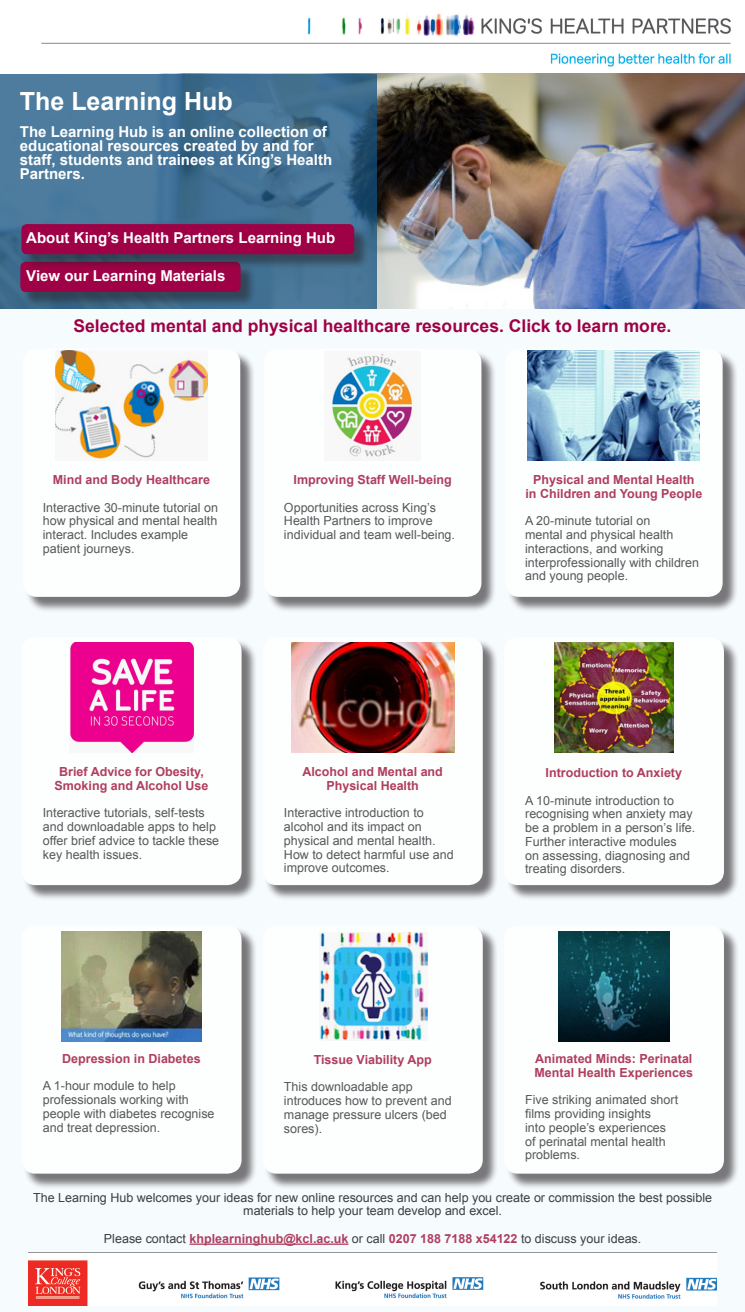
<style>
.page{position:relative;width:745px;height:1312px;background:#fff}
.page>*{position:absolute;margin:0;border:0;box-sizing:border-box;transform-origin:0 0}
.t1{font:700 25px "Arial";color:#fff}
.t2{font:700 17.5px "Arial";color:#9e0145}
.t3{font:700 15px/13.8px "Arial";color:#fff}
.t4{font:12.5px/13.8px "Arial";color:#57585a}
.t5{font:700 12.5px/13.8px "Arial";color:#af3e5f;text-align:center}
.t6{font:12.5px/13.8px "Arial";color:#3e3e3f;text-align:center}
.s1{font-weight:400;color:#3e3e3f}
</style>
<div class="page">
<img style="left:376px;top:74px;width:368px;height:234px">
<img style="left:41px;top:13px;width:690px;height:54px">
<svg style="left:0;top:74px;width:376px;height:234px;background:#447395"></svg>
<div style="left:266px;top:350px;width:230px;height:262px;background:#231f20;opacity:.75"></div>
<div style="left:264px;top:348px;width:217px;height:248px;background:#fff;border-radius:14px"></div>
<div style="left:506px;top:350px;width:231px;height:262px;background:#231f20;opacity:.75"></div>
<div style="left:504px;top:348px;width:218px;height:248px;background:#fff;border-radius:14px"></div>
<div style="left:25px;top:350px;width:230px;height:262px;background:#231f20;opacity:.75"></div>
<div style="left:23px;top:348px;width:217px;height:248px;background:#fff;border-radius:14px"></div>
<div style="left:23px;top:638px;width:234px;height:262px;background:#231f20;opacity:.75"></div>
<div style="left:21px;top:636px;width:220px;height:248px;background:#fff;border-radius:14px"></div>
<div style="left:264px;top:638px;width:234px;height:262px;background:#231f20;opacity:.75"></div>
<div style="left:262px;top:636px;width:220px;height:248px;background:#fff;border-radius:14px"></div>
<div style="left:505px;top:638px;width:234px;height:262px;background:#231f20;opacity:.75"></div>
<div style="left:503px;top:636px;width:220px;height:248px;background:#fff;border-radius:14px"></div>
<div style="left:23px;top:927px;width:234px;height:262px;background:#231f20;opacity:.75"></div>
<div style="left:21px;top:925px;width:220px;height:248px;background:#fff;border-radius:14px"></div>
<div style="left:264px;top:927px;width:234px;height:262px;background:#231f20;opacity:.75"></div>
<div style="left:262px;top:925px;width:220px;height:248px;background:#fff;border-radius:14px"></div>
<div style="left:505px;top:927px;width:234px;height:262px;background:#231f20;opacity:.75"></div>
<div style="left:503px;top:925px;width:220px;height:248px;background:#fff;border-radius:14px"></div>
<div style="left:22px;top:264px;width:234px;height:43px;background:#231f20;opacity:.5"></div>
<div style="left:20px;top:262px;width:220px;height:30px;background:#9e0145;border-radius:5px"></div>
<div style="left:23px;top:226px;width:346px;height:44px;background:#231f20;opacity:.5"></div>
<div style="left:21px;top:224px;width:333px;height:30px;background:#9e0145;border-radius:5px"></div>
<img style="left:28px;top:1252px;width:688px;height:53px">
<img style="left:70px;top:642px;width:123px;height:110px">
<img style="left:55px;top:351px;width:152px;height:108px">
<img style="left:330px;top:354px;width:85px;height:103px">
<img style="left:527px;top:351px;width:172px;height:109px">
<img style="left:291px;top:642px;width:163px;height:110px">
<img style="left:554px;top:642px;width:119px;height:110px">
<img style="left:62px;top:931px;width:139px;height:109px">
<img style="left:319px;top:932px;width:108px;height:108px">
<img style="left:558px;top:931px;width:111px;height:109px">
<hr style="left:189px;top:1243px;width:159px;height:1px;background:#af3e5f">
<p class="t1" style="left:20px;top:84px;width:214px">The Learning Hub</p>
<p class="t3" style="left:20px;top:126px;width:313px">The Learning Hub is an online collection of educational resources created by and for staff, students and trainees at King’s Health Partners.</p>
<p class="t3" style="left:26px;top:231px;width:310px">About King’s Health Partners Learning Hub</p>
<p class="t3" style="left:26px;top:269px;width:200px">View our Learning Materials</p>
<p class="t2" style="left:73px;top:314px;width:599px">Selected mental and physical healthcare resources. Click to learn more.</p>
<p class="t5" style="left:53px;top:473px;width:158px">Mind and Body Healthcare</p>
<p class="t4" style="left:43px;top:500px;width:177px">Interactive 30-minute tutorial on how physical and mental health interact. Includes example patient journeys.</p>
<p class="t5" style="left:293px;top:473px;width:160px">Improving Staff Well-being</p>
<p class="t4" style="left:284px;top:500px;width:172px">Opportunities across King’s<br>Health Partners to improve individual and team well-being.</p>
<p class="t5" style="left:533px;top:473px;width:163px">Physical and Mental Health</p>
<p class="t5" style="left:525px;top:487px;width:178px">in Children and Young People</p>
<p class="t4" style="left:525px;top:514px;width:175px">A 20-minute tutorial on<br>mental and physical health interactions, and working interprofessionally with children and young people.</p>
<p class="t5" style="left:54px;top:765px;width:155px">Brief Advice for Obesity,<br>Smoking and Alcohol Use</p>
<p class="t4" style="left:43px;top:806px;width:178px">Interactive tutorials, self-tests and downloadable apps to help offer brief advice to tackle these key health issues.</p>
<p class="t5" style="left:302px;top:765px;width:142px">Alcohol and Mental and<br>Physical Health</p>
<p class="t4" style="left:284px;top:806px;width:171px">Interactive introduction to alcohol and its impact on physical and mental health.<br>How to detect harmful use and improve outcomes.</p>
<p class="t5" style="left:62px;top:1051px;width:140px">Depression in Diabetes</p>
<p class="t4" style="left:43px;top:1079px;width:173px">A 1-hour module to help professionals working with people with diabetes recognise and treat depression.</p>
<p class="t5" style="left:313px;top:1052px;width:119px">Tissue Viability App</p>
<p class="t4" style="left:284px;top:1079px;width:169px">This downloadable app introduces how to prevent and manage pressure ulcers (bed sores).</p>
<p class="t5" style="left:545px;top:766px;width:138px">Introduction to Anxiety</p>
<p class="t4" style="left:525px;top:793px;width:172px">A 10-minute introduction to recognising when anxiety may be a problem in a person’s life.</p>
<p class="t4" style="left:525px;top:834px;width:166px">Further interactive modules on assessing, diagnosing and treating disorders.</p>
<p class="t5" style="left:534px;top:1051px;width:160px;text-align:left">Animated Minds: Perinatal<br>Mental Health Experiences</p>
<p class="t4" style="left:525px;top:1092px;width:154px">Five striking animated short films providing insights<br>into people’s experiences of perinatal mental health problems.</p>
<p class="t6" style="left:33px;top:1190px;width:680px">The Learning Hub welcomes your ideas for new online resources and can help you create or commission the best possible materials to help your team develop and excel.</p>
<p class="t5" style="left:104px;top:1231px;width:538px"><span class="s1">Please contact</span> khplearninghub@kcl.ac.uk <span class="s1">or call</span> 0207 188 7188 x54122 <span class="s1">to discuss your ideas.</span></p>
</div>
